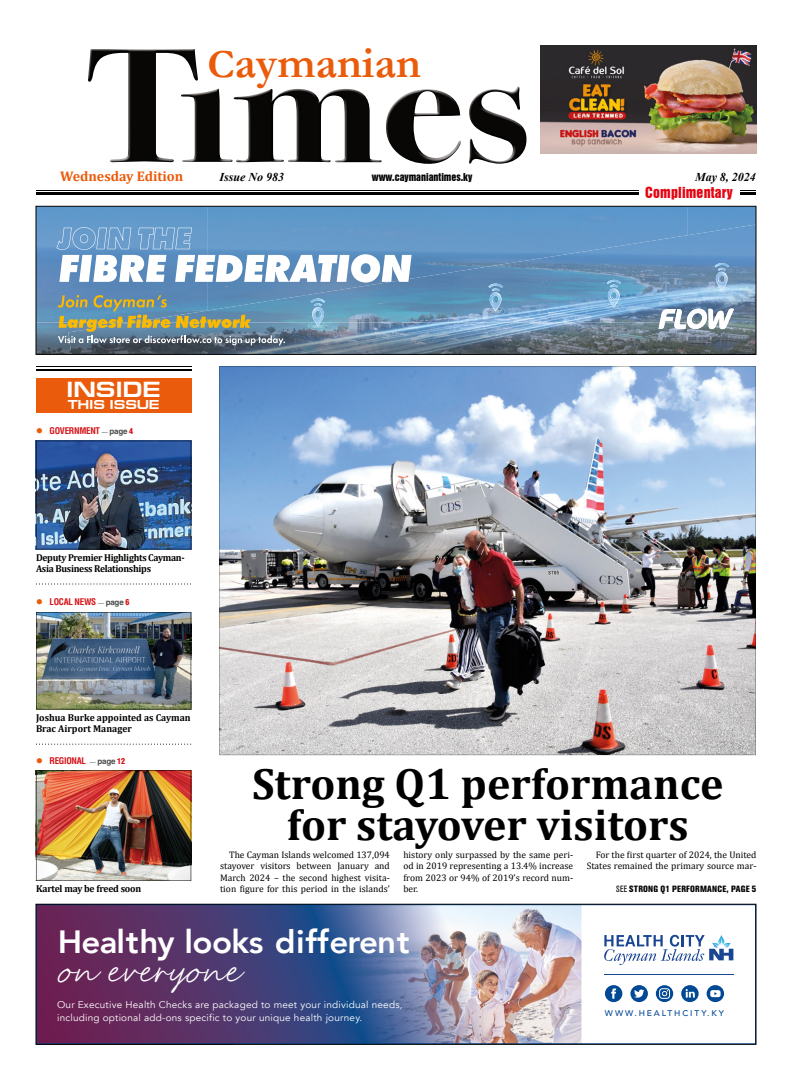
<style>
.page{position:relative;width:792px;height:1080px;background:#fff}
.page>*{position:absolute;margin:0;border:0;box-sizing:border-box;transform-origin:0 0}
.t1{font:700 45.1px "Garamond";color:#ea5b0b}
.t2{font:700 44px/41px "Cambria";color:#000;text-align:center}
.t3{font:40.3px "Anstery Script";color:#fff}
.t4{font:800 32.1px "Avenir";letter-spacing:-.015em;color:#fff}
.t5{font:700 22px "Europe Ext";color:#fff}
.t6{font:700 14px "Cambria";color:#ea5b0b}
.t7{font:14px "Swiss 921 BT Regular A";letter-spacing:.015em;color:#e30613}
.t8{font:700 13px "Europe Ext";color:#fff}
.t9{font:italic 700 12px "Times New Roman";color:#000}
.t10{font:700 10px/11.4px "Cambria";letter-spacing:-.03em;color:#000;scale:.96 1}
.t11{font:700 10px/11.4px "Cambria";color:#000;scale:.96 1}
.t12{font:10px "Swiss 921 BT Regular A";color:#000}
.t13{font:9.7px/13.6px "Avenir";letter-spacing:.02em;color:#fff}
.t14{font:9.5px/11.4px "Cambria";color:#000;text-align:justify}
.t15{font:700 condensed 9px "Helvetica LT Std";letter-spacing:-.03em;color:#d51317}
.t16{font:800 condensed 9px "Akzidenz Grotesk Pro";letter-spacing:.02em;color:#000}
.t17{font:500 8.2px "Avenir";letter-spacing:.23em;color:#024995}
.s1{font-size:40.1px}
.s2{color:#ea5b0b}
.s3{font-weight:900;font-stretch:normal;font-size:6px;color:#9d9d9c}
.s4{font-stretch:normal;font-size:8px;color:#4a4a49}
.s5{font-weight:900;font-size:8px}
.s6{font-weight:400}
</style>
<div class="page">
<img style="left:220px;top:367px;width:536px;height:388px">
<hr style="left:36px;top:369px;width:156px;height:2px;background:#000">
<hr style="left:36px;top:367px;width:156px;height:1px;background:#000">
<img style="left:36px;top:904px;width:720px;height:141px">
<img style="left:36px;top:441px;width:155px;height:108px">
<img style="left:36px;top:612px;width:155px;height:97px">
<img style="left:36px;top:771px;width:155px;height:110px">
<svg style="left:36px;top:584px;width:155px;height:1px"></svg>
<svg style="left:36px;top:744px;width:155px;height:1px"></svg>
<div style="left:36px;top:378px;width:155px;height:35px;background:#ea5b0b"></div>
<img style="left:541px;top:46px;width:215px;height:108px">
<hr style="left:36px;top:191px;width:720px;height:1px;background:#000">
<hr style="left:36px;top:192px;width:720px;height:1px;background:#000">
<hr style="left:36px;top:194px;width:720px;height:1px;background:#000">
<img style="left:88px;top:49px;width:110px;height:113px">
<img style="left:469px;top:87px;width:57px;height:77px">
<img style="left:181px;top:89px;width:53px;height:73px">
<img style="left:234px;top:89px;width:148px;height:73px">
<img style="left:386px;top:89px;width:75px;height:75px">
<div style="left:639px;top:187px;width:100px;height:11px;background:#fff"></div>
<svg style="left:36px;top:206px;width:720px;height:149px"></svg>
<h1 class="t1" style="left:207px;top:32px;width:215px"><span class="s1">C</span>aymanian</h1>
<h3 class="t6" style="left:60px;top:166px;width:125px">Wednesday Edition</h3>
<p class="t9" style="left:220px;top:169px;width:66px">Issue No 983</p>
<p class="t12" style="left:372px;top:171px;width:102px">www.caymaniantimes.ky</p>
<p class="t9" style="left:695px;top:169px;width:62px">May 8, 2024</p>
<h3 class="t7" style="left:645px;top:183px;width:89px">Complimentary</h3>
<h3 class="t5" style="left:66px;top:378px;width:96px">INSIDE</h3>
<h3 class="t8" style="left:68px;top:398px;width:94px">THIS ISSUE</h3>
<p class="t15" style="left:36px;top:425px;width:99px"><span class="s2">●</span> GOVERNMENT <span class="s3">—</span> <span class="s4">page</span> <span class="s5">4</span></p>
<p class="t10" style="left:36px;top:551px;width:156px">Deputy Premier Highlights Cayman-<br>Asia Business Relationships</p>
<p class="t15" style="left:36px;top:596px;width:95px"><span class="s2">●</span> LOCAL NEWS <span class="s3">—</span> <span class="s4">page</span> <span class="s5">6</span></p>
<p class="t11" style="left:36px;top:711px;width:163px">Joshua Burke appointed as Cayman<br>Brac Airport Manager</p>
<p class="t15" style="left:36px;top:755px;width:91px"><span class="s2">●</span> REGIONAL <span class="s3">—</span> <span class="s4">page</span> <span class="s5">12</span></p>
<p class="t10" style="left:36px;top:883px;width:111px">Kartel may be freed soon</p>
<h2 class="t2" style="left:252px;top:762px;width:473px">Strong Q1 performance for stayover visitors</h2>
<p class="t14" style="left:220px;top:849px;width:171px;text-indent:9px">The Cayman Islands welcomed 137,094 stayover visitors between January and March 2024 – the second highest visita&shy;tion figure for this period in the islands’</p>
<p class="t14" style="left:403px;top:849px;width:171px">history only surpassed by the same peri&shy;od in 2019 representing a 13.4% increase from 2023 or 94% of 2019’s record num&shy;ber.</p>
<p class="t14" style="left:587px;top:849px;width:171px;text-align:right">For the first quarter of 2024, the United<br>States remained the primary source mar-</p>
<p class="t16" style="left:616px;top:883px;width:142px"><span class="s6">SEE</span> STRONG Q1 PERFORMANCE, PAGE 5</p>
<h3 class="t4" style="left:58px;top:917px;width:353px">Healthy looks different</h3>
<h3 class="t3" style="left:62px;top:945px;width:183px">on everyone</h3>
<p class="t13" style="left:57px;top:998px;width:347px">Our Executive Health Checks are packaged to meet your individual needs, including optional add-ons specific to your unique health journey.</p>
<p class="t17" style="left:605px;top:1006px;width:121px">WWW.HEALTHCITY.KY</p>
</div>
